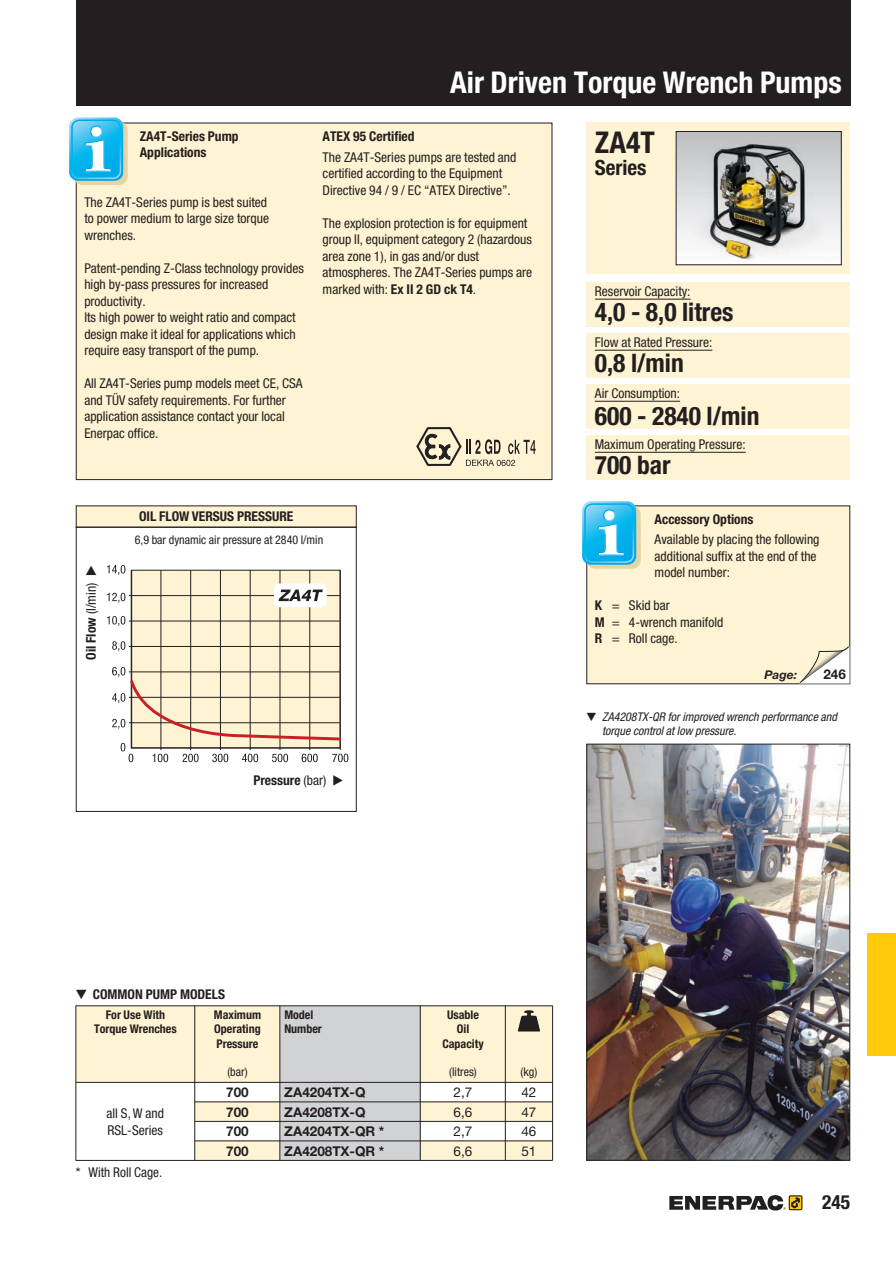
<style>
.page{position:relative;width:896px;height:1266px;background:#fff}
.page>*{position:absolute;margin:0;border:0;box-sizing:border-box;transform-origin:0 0}
.t1{font:700 condensed 30px "Helvetica Neue LTW1 G";color:#fff}
.t2{font:700 condensed 30px "Helvetica Neue LTW1 G";color:#231f20}
.t3{font:700 condensed 25.5px "Helvetica Neue LTW1 G";color:#231f20}
.t4{font:700 condensed 21px "Helvetica Neue LTW1 G";color:#231f20}
.t5{font:700 condensed 19.5px "Helvetica Neue LTW1 G";color:#231f20}
.t6{font:condensed 13.5px/16.5px "Helvetica Neue LTW1 G";color:#231f20}
.t7{font:700 condensed 13.5px/16.5px "Helvetica Neue LTW1 G";color:#231f20}
.t8{font:700 13.5px/19.5px "Helvetica Neue LTW1 G";color:#231f20}
.t9{font:13.5px/19.5px "Helvetica Neue LTW1 G";color:#231f20;text-align:justify}
.t10{font:700 condensed 12px/14.4px "Helvetica Neue LTW1 G";color:#231f20;text-align:center}
.t11{font:italic condensed 12px/14.2px "Helvetica Neue LTW1 G";color:#231f20}
.t12{font:condensed 12px "Helvetica Neue LTW1 G";color:#231f20}
.t13{font:italic 700 12px "Helvetica Neue LTW1 G";color:#231f20}
.s1{font-weight:700}
.s2{font-weight:400}
</style>
<div class="page">
<div style="left:76px;top:0;width:774px;height:106px;background:#231f20"></div>
<svg style="left:669px;top:1195px;width:133px;height:15px"></svg>
<div style="left:867px;top:933px;width:28px;height:122px;background:#feca0a"></div>
<div style="left:195px;top:1140px;width:357px;height:20px;background:#fef3d2"></div>
<div style="left:195px;top:1101px;width:357px;height:20px;background:#fef3d2"></div>
<div style="left:76px;top:123px;width:476px;height:357px;background:#fef3d2;border:1px solid #231f20"></div>
<div style="left:586px;top:505px;width:264px;height:179px;background:#fef3d2"></div>
<div style="left:74px;top:121px;width:54px;height:64px;background:linear-gradient(to right,#e8d4a2,#e8d4a2);border-radius:9px"></div>
<svg style="left:69px;top:117px;width:54px;height:64px;background:#45c3ef"></svg>
<svg style="left:586px;top:505px;width:54px;height:64px"></svg>
<svg style="left:582px;top:501px;width:54px;height:63px;background:#44c3ef"></svg>
<div style="left:76px;top:1006px;width:476px;height:76px;background:#fef3d2"></div>
<hr style="left:552px;top:1005px;width:1px;height:155px;background:#231f20">
<div style="left:280px;top:1006px;width:140px;height:154px;background:#d1d2d4"></div>
<svg style="left:795px;top:642px;width:54px;height:41px"></svg>
<div style="left:76px;top:505px;width:280px;height:22px;background:#fef3d2"></div>
<svg style="left:107px;top:565px;width:241px;height:197px"></svg>
<div style="left:76px;top:527px;width:280px;height:284px;border:1px solid #231f20"></div>
<svg style="left:416px;top:427px;width:119px;height:39px"></svg>
<div style="left:586px;top:123px;width:264px;height:151px;background:#fef3d2"></div>
<img style="left:677px;top:133px;width:162px;height:130px">
<div style="left:586px;top:282px;width:264px;height:45px;background:#fef3d2"></div>
<div style="left:586px;top:333px;width:264px;height:45px;background:#fef3d2"></div>
<div style="left:586px;top:384px;width:264px;height:45px;background:#fef3d2"></div>
<div style="left:586px;top:435px;width:264px;height:45px;background:#fef3d2"></div>
<hr style="left:76px;top:1160px;width:476px;height:1px;background:#231f20">
<hr style="left:195px;top:1140px;width:357px;height:1px;background:#231f20">
<hr style="left:195px;top:1121px;width:357px;height:1px;background:#231f20">
<hr style="left:195px;top:1101px;width:357px;height:1px;background:#231f20">
<hr style="left:76px;top:1082px;width:476px;height:1px;background:#231f20">
<hr style="left:76px;top:1005px;width:476px;height:1px;background:#231f20">
<hr style="left:76px;top:1005px;width:1px;height:155px;background:#231f20">
<hr style="left:194px;top:1005px;width:1px;height:155px;background:#231f20">
<hr style="left:279px;top:1005px;width:1px;height:155px;background:#231f20">
<hr style="left:420px;top:1005px;width:1px;height:155px;background:#231f20">
<hr style="left:505px;top:1005px;width:1px;height:155px;background:#231f20">
<img style="left:588px;top:745px;width:260px;height:413px">
<div style="left:586px;top:743px;width:264px;height:417px;border:1px solid #231f20"></div>
<svg style="left:517px;top:1010px;width:23px;height:21px"></svg>
<hr style="left:595px;top:299px;width:95px;height:1px;background:#231f20">
<hr style="left:595px;top:350px;width:117px;height:1px;background:#231f20">
<hr style="left:595px;top:401px;width:85px;height:1px;background:#231f20">
<hr style="left:594px;top:452px;width:151px;height:1px;background:#231f20">
<p class="t7" style="left:140px;top:128px;width:100px">ZA4T-Series Pump<br>Applications</p>
<p class="t6" style="left:84px;top:194px;width:186px">The ZA4T-Series pump is best suited to power medium to large size torque wrenches.</p>
<p class="t6" style="left:84px;top:260px;width:221px">Patent-pending Z-Class technology provides high by-pass pressures for increased productivity.<br>Its high power to weight ratio and compact design make it ideal for applications which require easy transport of the pump.</p>
<p class="t6" style="left:84px;top:375px;width:220px">All ZA4T-Series pump models meet CE, CSA and TÜV safety requirements. For further application assistance contact your local Enerpac office.</p>
<h1 class="t1" style="left:450px;top:64px;width:393px">Air Driven Torque Wrench Pumps</h1>
<p class="t7" style="left:322px;top:128px;width:93px">ATEX 95 Certified</p>
<p class="t6" style="left:322px;top:148px;width:195px">The ZA4T-Series pumps are tested and certified according to the Equipment<br>Directive 94 / 9 / EC “ATEX Directive”.</p>
<p class="t6" style="left:322px;top:214px;width:211px">The explosion protection is for equipment group II, equipment category 2 (hazardous area zone 1), in gas and/or dust atmospheres. The ZA4T-Series pumps are marked with: <span class="s1">Ex II 2 GD ck T4</span>.</p>
<h1 class="t2" style="left:595px;top:124px;width:61px">ZA4T</h1>
<h3 class="t4" style="left:595px;top:155px;width:53px">Series</h3>
<p class="t6" style="left:595px;top:283px;width:97px">Reservoir Capacity:</p>
<h2 class="t3" style="left:595px;top:297px;width:140px">4,0 - 8,0 litres</h2>
<p class="t6" style="left:595px;top:334px;width:119px">Flow at Rated Pressure:</p>
<h2 class="t3" style="left:595px;top:348px;width:90px">0,8 l/min</h2>
<p class="t6" style="left:595px;top:385px;width:87px">Air Consumption:</p>
<h2 class="t3" style="left:595px;top:400px;width:166px">600 - 2840 l/min</h2>
<p class="t6" style="left:594px;top:436px;width:152px">Maximum Operating Pressure:</p>
<h2 class="t3" style="left:594px;top:450px;width:77px">700 bar</h2>
<p class="t7" style="left:83px;top:659px;width:96px;rotate:-90deg">Oil Flow <span class="s2">(l/min)</span> ▶</p>
<p class="t7" style="left:139px;top:508px;width:156px">OIL FLOW VERSUS PRESSURE</p>
<p class="t12" style="left:135px;top:532px;width:190px">6,9 bar dynamic air pressure at 2840 l/min</p>
<p class="t7" style="left:253px;top:772px;width:92px">Pressure <span class="s2">(bar)</span> ▶</p>
<p class="t7" style="left:654px;top:510px;width:100px">Accessory Options</p>
<p class="t6" style="left:654px;top:531px;width:166px">Available by placing the following additional suffix at the end of the model number:</p>
<p class="t6" style="left:595px;top:597px;width:130px"><span class="s1">K</span> = Skid bar<br><span class="s1">M</span> = 4-wrench manifold<br><span class="s1">R</span> = Roll cage.</p>
<p class="t13" style="left:764px;top:667px;width:34px">Page:</p>
<p class="t8" style="left:823px;top:664px;width:24px">246</p>
<p class="t11" style="left:602px;top:709px;width:236px;text-indent:-16px">▼ ZA4208TX-QR for improved wrench performance and torque control at low pressure.</p>
<p class="t7" style="left:76px;top:985px;width:151px">▼ COMMON PUMP MODELS</p>
<p class="t10" style="left:94px;top:1007px;width:84px">For Use With<br>Torque Wrenches</p>
<p class="t6" style="left:106px;top:1105px;width:59px">all S, W and<br>RSL-Series</p>
<p class="t6" style="left:76px;top:1163px;width:88px">* With Roll Cage.</p>
<p class="t10" style="left:214px;top:1007px;width:49px;text-align:justify">Maximum Operating Pressure</p>
<p class="t12" style="left:227px;top:1065px;width:22px">(bar)</p>
<p class="t8" style="left:226px;top:1082px;width:24px;text-align:justify">700<br>700<br>700<br>700</p>
<p class="t10" style="left:284px;top:1007px;width:39px;text-align:left">Model<br>Number</p>
<p class="t8" style="left:284px;top:1082px;width:101px">ZA4204TX-Q<br>ZA4208TX-Q<br>ZA4204TX-QR *<br>ZA4208TX-QR *</p>
<p class="t10" style="left:442px;top:1007px;width:43px">Usable<br>Oil<br>Capacity</p>
<p class="t12" style="left:449px;top:1065px;width:29px">(litres)</p>
<p class="t12" style="left:520px;top:1065px;width:18px">(kg)</p>
<p class="t9" style="left:453px;top:1082px;width:20px">2,7<br>6,6<br>2,7<br>6,6</p>
<p class="t9" style="left:521px;top:1082px;width:17px">42<br>47<br>46<br>51</p>
<h3 class="t5" style="left:822px;top:1189px;width:30px">245</h3>
</div>
